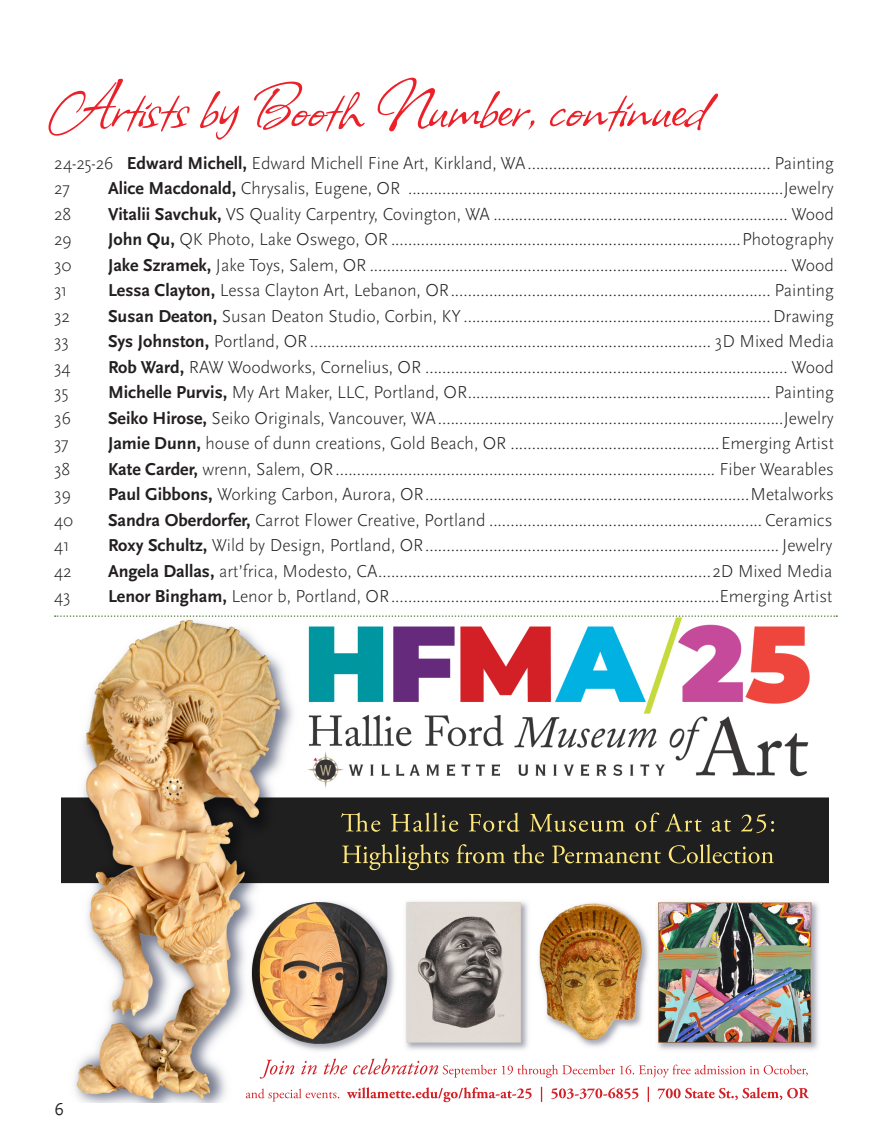
<style>
.page{position:relative;width:891px;height:1148px;background:#fff}
.page>*{position:absolute;margin:0;border:0;box-sizing:border-box;transform-origin:0 0}
.Page_header{font:72px "Allison";color:#ec2029}
.Artists_lists{font:300 18px "Scala Sans Pro";color:#231f20}
.t1{font:18px "Scala Sans Pro";color:#231f20}
.s1{font-weight:700}
</style>
<div class="page">
<img style="left:62px;top:617px;width:766px;height:485px">
<svg style="left:55px;top:615px;width:782px;height:2px"></svg>
<p class="Page_header" style="left:54px;top:59px;width:653px">Artists by Booth Number, continued</p>
<p class="Artists_lists" style="left:54px;top:152px;width:782px">24-25-26 <span class="s1">Edward Michell,</span> Edward Michell Fine Art, Kirkland, WA......................................................... Painting</p>
<p class="Artists_lists" style="left:54px;top:178px;width:17px">27</p>
<p class="Artists_lists" style="left:108px;top:178px;width:728px"><span class="s1">Alice Macdonald,</span> Chrysalis, Eugene, OR ........................................................................................Jewelry</p>
<p class="Artists_lists" style="left:54px;top:203px;width:19px">28</p>
<p class="Artists_lists" style="left:108px;top:203px;width:728px"><span class="s1">Vitalii Savchuk,</span> VS Quality Carpentry, Covington, WA ..................................................................... Wood</p>
<p class="Artists_lists" style="left:54px;top:229px;width:19px">29</p>
<p class="Artists_lists" style="left:108px;top:229px;width:727px"><span class="s1">John Qu,</span> QK Photo, Lake Oswego, OR ..................................................................................Photography</p>
<p class="Artists_lists" style="left:54px;top:254px;width:19px">30</p>
<p class="Artists_lists" style="left:108px;top:254px;width:728px"><span class="s1">Jake Szramek,</span> Jake Toys, Salem, OR .................................................................................................. Wood</p>
<p class="Artists_lists" style="left:54px;top:280px;width:15px">31</p>
<p class="Artists_lists" style="left:108px;top:280px;width:728px"><span class="s1">Lessa Clayton,</span> Lessa Clayton Art, Lebanon, OR........................................................................... Painting</p>
<p class="Artists_lists" style="left:54px;top:305px;width:18px">32</p>
<p class="Artists_lists" style="left:108px;top:305px;width:728px"><span class="s1">Susan Deaton,</span> Susan Deaton Studio, Corbin, KY........................................................................Drawing</p>
<p class="Artists_lists" style="left:54px;top:331px;width:16px">33</p>
<p class="Artists_lists" style="left:108px;top:331px;width:728px"><span class="s1">Sys Johnston,</span> Portland, OR.............................................................................................. 3D Mixed Media</p>
<p class="Artists_lists" style="left:54px;top:356px;width:18px">34</p>
<p class="Artists_lists" style="left:108px;top:356px;width:728px"><span class="s1">Rob Ward,</span> RAW Woodworks, Cornelius, OR ..................................................................................... Wood</p>
<p class="Artists_lists" style="left:54px;top:382px;width:16px">35</p>
<p class="Artists_lists" style="left:108px;top:382px;width:728px"><span class="s1">Michelle Purvis,</span> My Art Maker, LLC, Portland, OR....................................................................... Painting</p>
<p class="Artists_lists" style="left:54px;top:407px;width:19px">36</p>
<p class="Artists_lists" style="left:108px;top:407px;width:728px"><span class="s1">Seiko Hirose,</span> Seiko Originals, Vancouver, WA.................................................................................Jewelry</p>
<p class="Artists_lists" style="left:54px;top:433px;width:16px">37</p>
<p class="Artists_lists" style="left:108px;top:433px;width:728px"><span class="s1">Jamie Dunn,</span> house of dunn creations, Gold Beach, OR .................................................Emerging Artist</p>
<p class="Artists_lists" style="left:54px;top:458px;width:18px">38</p>
<p class="Artists_lists" style="left:108px;top:458px;width:728px"><span class="s1">Kate Carder,</span> wrenn, Salem, OR......................................................................................... Fiber Wearables</p>
<p class="Artists_lists" style="left:54px;top:484px;width:19px">39</p>
<p class="Artists_lists" style="left:108px;top:484px;width:728px"><span class="s1">Paul Gibbons,</span> Working Carbon, Aurora, OR............................................................................Metalworks</p>
<p class="Artists_lists" style="left:54px;top:509px;width:21px">40</p>
<p class="Artists_lists" style="left:108px;top:509px;width:726px"><span class="s1">Sandra Oberdorfer,</span> Carrot Flower Creative, Portland ................................................................ Ceramics</p>
<p class="Artists_lists" style="left:54px;top:535px;width:17px">41</p>
<p class="Artists_lists" style="left:108px;top:535px;width:726px"><span class="s1">Roxy Schultz,</span> Wild by Design, Portland, OR................................................................................... Jewelry</p>
<p class="Artists_lists" style="left:54px;top:560px;width:19px">42</p>
<p class="Artists_lists" style="left:108px;top:560px;width:726px"><span class="s1">Angela Dallas,</span> art’frica, Modesto, CA..............................................................................2D Mixed Media</p>
<p class="Artists_lists" style="left:54px;top:586px;width:18px">43</p>
<p class="Artists_lists" style="left:108px;top:586px;width:726px"><span class="s1">Lenor Bingham,</span> Lenor b, Portland, OR.............................................................................Emerging Artist</p>
<p class="t1" style="left:54px;top:1098px;width:11px">6</p>
</div>
